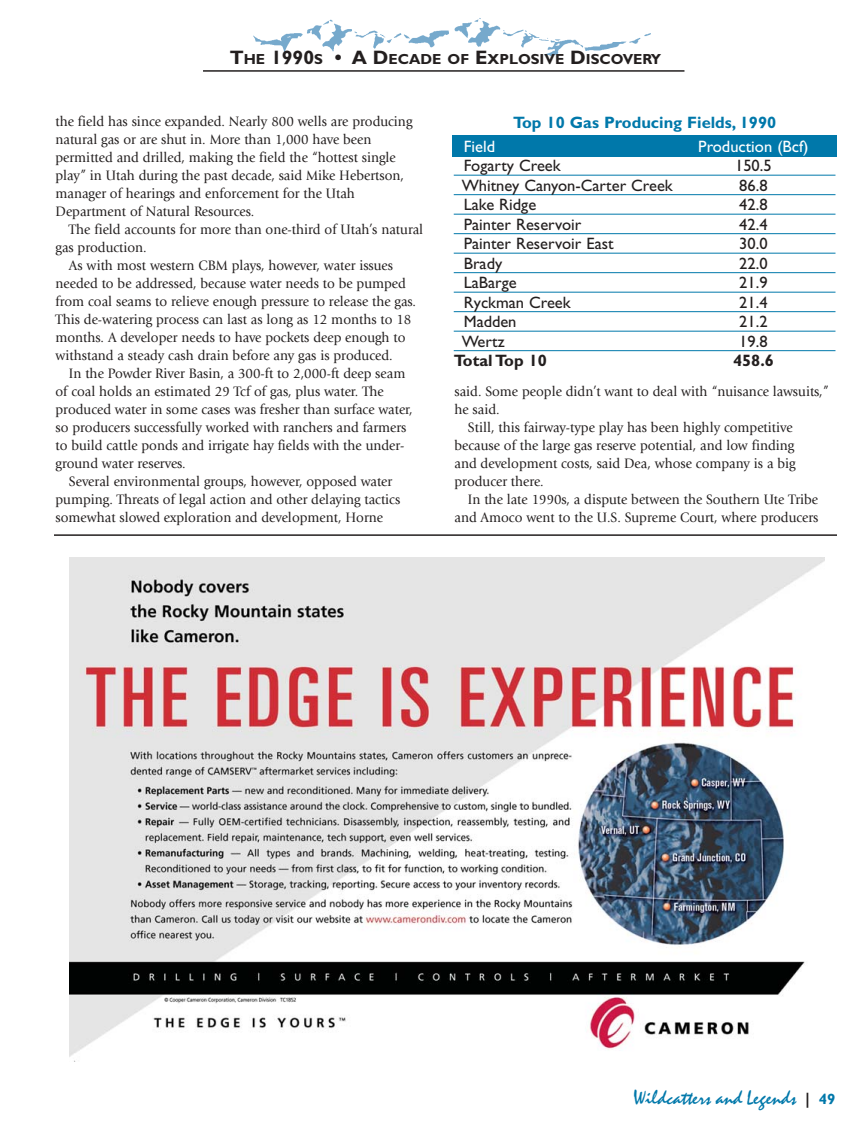
<style>
.page{position:relative;width:864px;height:1134px;background:#fff}
.page>*{position:absolute;margin:0;border:0;box-sizing:border-box;transform-origin:0 0}
.t1{font:19.5px "Mistral";color:#0078aa}
.t2{font:16.5px "Gill Sans";color:#231f1f}
.t3{font:700 16.5px "Gill Sans";color:#0078aa}
.t4{font:16.5px "Gill Sans";color:#fff}
.t5{font:700 16.5px "Gill Sans";color:#231f1f}
.t6{font:700 14.7px "Gill Sans";color:#231f1f}
.t7{font:14.25px/18px "Giovanni";color:#231f1f;scale:.95 1}
.s1{font-size:19.5px}
.s2{font-family:"Gill Sans";font-weight:700;font-size:15px;color:#231f1f}
.s3{font-family:"Gill Sans";font-weight:700;font-size:15px}
</style>
<div class="page">
<img style="left:253px;top:18px;width:398px;height:39px">
<hr style="left:203px;top:70px;width:481px;height:2px;background:#231f1f">
<hr style="left:54px;top:534px;width:783px;height:2px;background:#231f1f">
<img style="left:69px;top:558px;width:756px;height:503px">
<div style="left:452px;top:135px;width:385px;height:22px;background:#0078aa"></div>
<hr style="left:454px;top:175px;width:382px;height:1px;background:#0078aa">
<hr style="left:454px;top:194px;width:382px;height:1px;background:#0078aa">
<hr style="left:454px;top:214px;width:382px;height:1px;background:#0078aa">
<hr style="left:454px;top:233px;width:382px;height:1px;background:#0078aa">
<hr style="left:454px;top:253px;width:382px;height:1px;background:#0078aa">
<hr style="left:454px;top:272px;width:382px;height:1px;background:#0078aa">
<hr style="left:454px;top:292px;width:382px;height:1px;background:#0078aa">
<hr style="left:454px;top:311px;width:382px;height:1px;background:#0078aa">
<hr style="left:454px;top:331px;width:382px;height:1px;background:#0078aa">
<hr style="left:454px;top:350px;width:382px;height:1px;background:#0078aa">
<p class="t6" style="left:230px;top:54px;width:433px"><span class="s1">T</span>HE <span class="s1">1990</span>S <span class="s1">• A D</span>ECADE OF <span class="s1">E</span>XPLOSIVE <span class="s1">D</span>ISCOVERY</p>
<p class="t7" style="left:56px;top:114px;width:377px">the field has since expanded. Nearly 800 wells are producing natural gas or are shut in. More than 1,000 have been permitted and drilled, making the field the “hottest single play” in Utah during the past decade, said Mike Hebertson, manager of hearings and enforcement for the Utah Department of Natural Resources.</p>
<p class="t7" style="left:69px;top:222px;width:374px">The field accounts for more than one-third of Utah’s natural</p>
<p class="t7" style="left:56px;top:240px;width:98px">gas production.</p>
<p class="t7" style="left:69px;top:258px;width:343px">As with most western CBM plays, however, water issues</p>
<p class="t7" style="left:56px;top:276px;width:370px">needed to be addressed, because water needs to be pumped</p>
<p class="t7" style="left:56px;top:294px;width:381px">from coal seams to relieve enough pressure to release the gas.</p>
<p class="t7" style="left:56px;top:312px;width:376px">This de-watering process can last as long as 12 months to 18</p>
<p class="t7" style="left:56px;top:330px;width:370px">months. A developer needs to have pockets deep enough to</p>
<p class="t7" style="left:56px;top:348px;width:356px">withstand a steady cash drain before any gas is produced.</p>
<p class="t7" style="left:69px;top:366px;width:356px">In the Powder River Basin, a 300-ft to 2,000-ft deep seam</p>
<p class="t7" style="left:56px;top:384px;width:347px">of coal holds an estimated 29 Tcf of gas, plus water. The</p>
<p class="t7" style="left:56px;top:402px;width:378px">produced water in some cases was fresher than surface water,</p>
<p class="t7" style="left:56px;top:420px;width:371px">so producers successfully worked with ranchers and farmers</p>
<p class="t7" style="left:56px;top:438px;width:369px">to build cattle ponds and irrigate hay fields with the under-</p>
<p class="t7" style="left:56px;top:456px;width:139px">ground water reserves.</p>
<p class="t7" style="left:69px;top:474px;width:342px">Several environmental groups, however, opposed water</p>
<p class="t7" style="left:56px;top:492px;width:365px">pumping. Threats of legal action and other delaying tactics</p>
<p class="t7" style="left:56px;top:510px;width:346px">somewhat slowed exploration and development, Horne</p>
<p class="t3" style="left:513px;top:116px;width:265px">Top 10 Gas Producing Fields, 1990</p>
<p class="t4" style="left:464px;top:140px;width:33px">Field</p>
<p class="t4" style="left:698px;top:140px;width:112px">Production (Bcf)</p>
<p class="t2" style="left:464px;top:160px;width:98px">Fogarty Creek</p>
<p class="t2" style="left:735px;top:160px;width:38px">150.5</p>
<p class="t2" style="left:462px;top:179px;width:213px">Whitney Canyon-Carter Creek</p>
<p class="t2" style="left:739px;top:179px;width:30px">86.8</p>
<p class="t2" style="left:464px;top:199px;width:74px">Lake Ridge</p>
<p class="t2" style="left:739px;top:199px;width:30px">42.8</p>
<p class="t2" style="left:464px;top:218px;width:119px">Painter Reservoir</p>
<p class="t2" style="left:739px;top:218px;width:30px">42.4</p>
<p class="t2" style="left:464px;top:238px;width:151px">Painter Reservoir East</p>
<p class="t2" style="left:739px;top:238px;width:30px">30.0</p>
<p class="t2" style="left:464px;top:257px;width:40px">Brady</p>
<p class="t2" style="left:739px;top:257px;width:30px">22.0</p>
<p class="t2" style="left:464px;top:277px;width:54px">LaBarge</p>
<p class="t2" style="left:739px;top:277px;width:30px">21.9</p>
<p class="t2" style="left:464px;top:296px;width:108px">Ryckman Creek</p>
<p class="t2" style="left:739px;top:296px;width:30px">21.4</p>
<p class="t2" style="left:464px;top:316px;width:54px">Madden</p>
<p class="t2" style="left:739px;top:316px;width:30px">21.2</p>
<p class="t2" style="left:462px;top:335px;width:44px">Wertz</p>
<p class="t2" style="left:739px;top:335px;width:30px">19.8</p>
<p class="t5" style="left:454px;top:355px;width:95px">Total Top 10</p>
<p class="t5" style="left:733px;top:355px;width:42px">458.6</p>
<p class="t7" style="left:455px;top:384px;width:396px">said. Some people didn’t want to deal with “nuisance lawsuits,”</p>
<p class="t7" style="left:455px;top:402px;width:49px">he said.</p>
<p class="t7" style="left:468px;top:420px;width:343px">Still, this fairway-type play has been highly competitive</p>
<p class="t7" style="left:455px;top:438px;width:359px">because of the large gas reserve potential, and low finding</p>
<p class="t7" style="left:455px;top:456px;width:361px">and development costs, said Dea, whose company is a big</p>
<p class="t7" style="left:455px;top:474px;width:95px">producer there.</p>
<p class="t7" style="left:468px;top:492px;width:370px">In the late 1990s, a dispute between the Southern Ute Tribe</p>
<p class="t7" style="left:455px;top:510px;width:385px">and Amoco went to the U.S. Supreme Court, where producers</p>
<h1 class="t1" style="left:633px;top:1090px;width:204px">Wildcatters and Legends <span class="s2">|</span> <span class="s3">49</span></h1>
</div>
